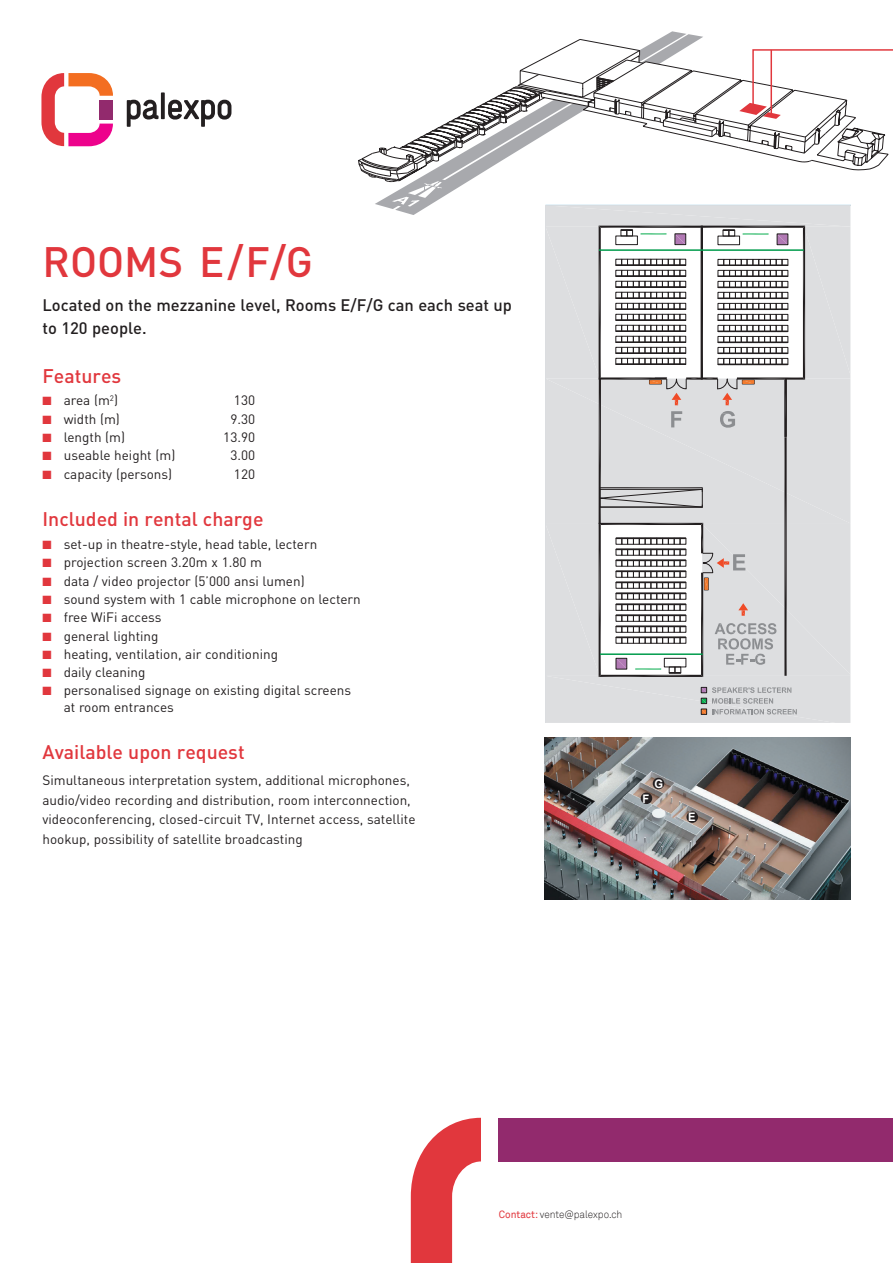
<style>
.page{position:relative;width:893px;height:1263px;background:#fff}
.page>*{position:absolute;margin:0;border:0;box-sizing:border-box;transform-origin:0 0}
.t1{font:500 42px "DIN";color:#e1373d}
.t2{font:500 19.5px "DIN";color:#e1373d}
.t3{font:500 16.5px/22.5px "DIN";color:#231f20}
.t4{font:13.5px/19.5px "DIN";color:#231f20}
.t5{font:700 11.7px "Arial";color:#fff;scale:.95 1}
.t6{font:300 10.5px "Akkurat";color:#231f20;scale:.95 1}
.s1{color:#e1373d}
.s2{font-weight:400;color:#e1373d}
</style>
<div class="page">
<svg style="left:127px;top:92px;width:104px;height:35px"></svg>
<svg style="left:41px;top:73px;width:72px;height:73px"></svg>
<div style="left:498px;top:1118px;width:395px;height:43px;background:#922a6d"></div>
<svg style="left:411px;top:1118px;width:70px;height:145px"></svg>
<img style="left:544px;top:738px;width:306px;height:161px">
<div style="left:686px;top:811px;width:12px;height:12px;background:#231f20;border-radius:50%"></div>
<div style="left:641px;top:792px;width:11px;height:12px;background:#231f20;border-radius:50%"></div>
<div style="left:653px;top:778px;width:11px;height:11px;background:#231f20;border-radius:50%"></div>
<svg style="left:358px;top:31px;width:535px;height:692px"></svg>
<hr style="left:770px;top:50px;width:2px;height:64px;background:#e1373d">
<h1 class="t1" style="left:43px;top:235px;width:272px">ROOMS E/F/G</h1>
<p class="t3" style="left:43px;top:294px;width:471px">Located on the mezzanine level, Rooms E/F/G can each seat up to 120 people.</p>
<h2 class="t2" style="left:43px;top:363px;width:80px">Features</h2>
<p class="t4" style="left:43px;top:391px;width:77px"><span class="s1">■</span> area (m<sup>2</sup>)</p>
<p class="t4" style="left:234px;top:391px;width:23px">130</p>
<p class="t4" style="left:43px;top:409px;width:79px"><span class="s1">■</span> width (m)</p>
<p class="t4" style="left:230px;top:409px;width:26px">9.30</p>
<p class="t4" style="left:43px;top:427px;width:84px"><span class="s1">■</span> length (m)</p>
<p class="t4" style="left:223px;top:427px;width:33px">13.90</p>
<p class="t4" style="left:43px;top:446px;width:134px"><span class="s1">■</span> useable height (m)</p>
<p class="t4" style="left:230px;top:446px;width:26px">3.00</p>
<p class="t4" style="left:43px;top:464px;width:131px"><span class="s1">■</span> capacity (persons)</p>
<p class="t4" style="left:234px;top:464px;width:23px">120</p>
<h2 class="t2" style="left:43px;top:507px;width:222px">Included in rental charge</h2>
<p class="t4" style="left:43px;top:534px;width:276px"><span class="s1">■</span> set-up in theatre-style, head table, lectern</p>
<p class="t4" style="left:43px;top:552px;width:221px"><span class="s1">■</span> projection screen 3.20m x 1.80 m</p>
<p class="t4" style="left:43px;top:571px;width:264px"><span class="s1">■</span> data / video projector (5’000 ansi lumen)</p>
<p class="t4" style="left:43px;top:589px;width:320px"><span class="s1">■</span> sound system with 1 cable microphone on lectern</p>
<p class="t4" style="left:43px;top:607px;width:120px"><span class="s1">■</span> free WiFi access</p>
<p class="t4" style="left:43px;top:626px;width:117px"><span class="s1">■</span> general lighting</p>
<p class="t4" style="left:43px;top:644px;width:237px"><span class="s1">■</span> heating, ventilation, air conditioning</p>
<p class="t4" style="left:43px;top:662px;width:105px"><span class="s1">■</span> daily cleaning</p>
<p class="t4" style="left:64px;top:682px;width:289px;line-height:16.2px;text-indent:-21px"><span class="s1">■</span> personalised signage on existing digital screens at room entrances</p>
<h2 class="t2" style="left:43px;top:740px;width:204px">Available upon request</h2>
<p class="t4" style="left:43px;top:770px;width:375px">Simultaneous interpretation system, additional microphones, audio/video recording and distribution, room interconnection, videoconferencing, closed-circuit TV, Internet access, satellite hookup, possibility of satellite broadcasting</p>
<p class="t5" style="left:654px;top:776px;width:11px">G</p>
<p class="t5" style="left:642px;top:791px;width:9px">F</p>
<p class="t5" style="left:688px;top:809px;width:9px">E</p>
<p class="t6" style="left:499px;top:1208px;width:132px"><span class="s2">Contact:</span> vente@palexpo.ch</p>
</div>
